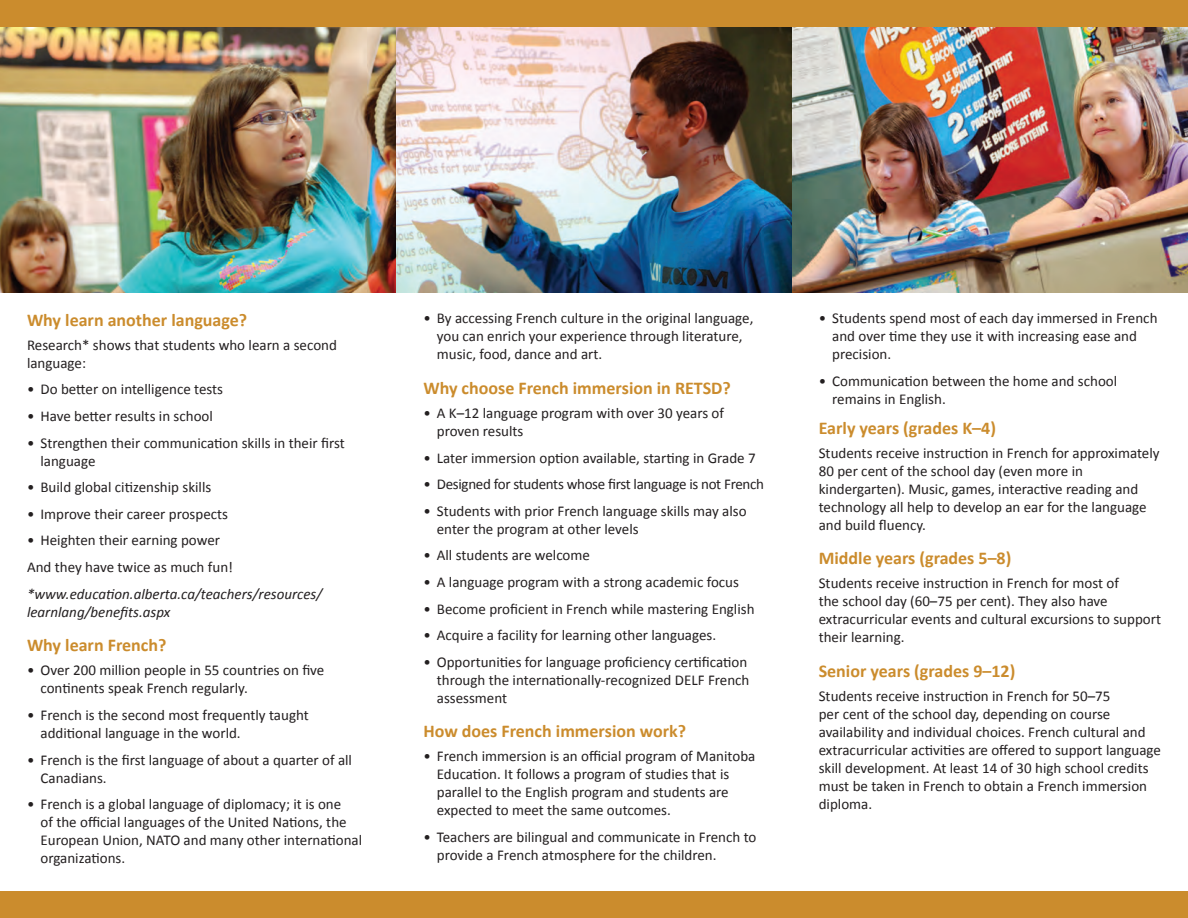
<style>
.page{position:relative;width:1188px;height:918px;background:#fff}
.page>*{position:absolute;margin:0;border:0;box-sizing:border-box;transform-origin:0 0}
.t1{font:700 18px "Calibri";color:#cb8c2d}
.t2{font:15px/18px "Calibri";color:#231f20}
.t3{font:italic 15px/18px "Calibri";color:#231f20}
.t4{font:15px "Calibri";letter-spacing:-.02em;color:#231f20}
</style>
<div class="page">
<img style="left:0;top:27px;width:793px;height:266px">
<img style="left:793px;top:27px;width:395px;height:266px">
<div style="left:0;top:0;width:1188px;height:27px;background:#cb8c2d"></div>
<div style="left:0;top:891px;width:1188px;height:27px;background:#cb8c2d"></div>
<p class="t1" style="left:27px;top:308px;width:222px">Why learn another language?</p>
<p class="t2" style="left:27px;top:336px;width:311px">Research* shows that students who learn a second language:</p>
<p class="t2" style="left:27px;top:380px;width:198px">• Do better on intelligence tests</p>
<p class="t2" style="left:27px;top:407px;width:187px">• Have better results in school</p>
<p class="t2" style="left:40px;top:434px;width:306px;text-indent:-14px">• Strengthen their communication skills in their first language</p>
<p class="t2" style="left:27px;top:478px;width:186px">• Build global citizenship skills</p>
<p class="t2" style="left:27px;top:505px;width:203px">• Improve their career prospects</p>
<p class="t2" style="left:27px;top:527px;width:208px;line-height:26.7px">• Heighten their earning power<br>And they have twice as much fun!</p>
<p class="t3" style="left:27px;top:584px;width:297px">*www.education.alberta.ca/teachers/resources/ learnlang/benefits.aspx</p>
<p class="t1" style="left:27px;top:634px;width:141px">Why learn French?</p>
<p class="t2" style="left:40px;top:661px;width:285px;text-indent:-14px">• Over 200 million people in 55 countries on five continents speak French regularly.</p>
<p class="t2" style="left:40px;top:706px;width:270px;text-indent:-14px">• French is the second most frequently taught additional language in the world.</p>
<p class="t2" style="left:40px;top:751px;width:313px;text-indent:-14px">• French is the first language of about a quarter of all<br>Canadians.</p>
<p class="t2" style="left:40px;top:795px;width:323px;text-indent:-14px">• French is a global language of diplomacy; it is one<br>of the official languages of the United Nations, the European Union, NATO and many other international organizations.</p>
<p class="t2" style="left:437px;top:309px;width:318px;text-indent:-14px">• By accessing French culture in the original language, you can enrich your experience through literature, music, food, dance and art.</p>
<p class="t1" style="left:423px;top:376px;width:309px">Why choose French immersion in RETSD?</p>
<p class="t2" style="left:437px;top:404px;width:289px;text-indent:-14px">• A K–12 language program with over 30 years of proven results</p>
<p class="t2" style="left:423px;top:449px;width:334px">• Later immersion option available, starting in Grade 7</p>
<p class="t4" style="left:423px;top:475px;width:342px">• Designed for students whose first language is not French</p>
<p class="t2" style="left:437px;top:502px;width:311px;text-indent:-14px">• Students with prior French language skills may also enter the program at other levels</p>
<p class="t2" style="left:423px;top:547px;width:168px">• All students are welcome</p>
<p class="t2" style="left:423px;top:573px;width:317px">• A language program with a strong academic focus</p>
<p class="t2" style="left:423px;top:600px;width:333px">• Become proficient in French while mastering English</p>
<p class="t2" style="left:423px;top:626px;width:294px">• Acquire a facility for learning other languages.</p>
<p class="t2" style="left:437px;top:653px;width:314px;text-indent:-14px">• Opportunities for language proficiency certification through the internationally-recognized DELF French assessment</p>
<p class="t1" style="left:423px;top:720px;width:264px">How does French immersion work?</p>
<p class="t2" style="left:437px;top:748px;width:320px;text-indent:-14px">• French immersion is an official program of Manitoba Education. It follows a program of studies that is parallel to the English program and students are expected to meet the same outcomes.</p>
<p class="t2" style="left:437px;top:828px;width:321px;text-indent:-14px">• Teachers are bilingual and communicate in French to provide a French atmosphere for the children.</p>
<p class="t2" style="left:832px;top:309px;width:327px;text-indent:-13px">• Students spend most of each day immersed in French and over time they use it with increasing ease and precision.</p>
<p class="t2" style="left:832px;top:372px;width:287px;text-indent:-14px">• Communication between the home and school remains in English.</p>
<p class="t1" style="left:819px;top:416px;width:179px">Early years (grades K–4)</p>
<p class="t2" style="left:819px;top:444px;width:342px">Students receive instruction in French for approximately 80 per cent of the school day (even more in kindergarten). Music, games, interactive reading and technology all help to develop an ear for the language and build fluency.</p>
<p class="t1" style="left:819px;top:547px;width:194px">Middle years (grades 5–8)</p>
<p class="t2" style="left:819px;top:574px;width:344px">Students receive instruction in French for most of<br>the school day (60–75 per cent). They also have extracurricular events and cultural excursions to support their learning.</p>
<p class="t1" style="left:819px;top:659px;width:198px">Senior years (grades 9–12)</p>
<p class="t2" style="left:819px;top:687px;width:344px">Students receive instruction in French for 50–75<br>per cent of the school day, depending on course availability and individual choices. French cultural and extracurricular activities are offered to support language skill development. At least 14 of 30 high school credits must be taken in French to obtain a French immersion diploma.</p>
</div>
